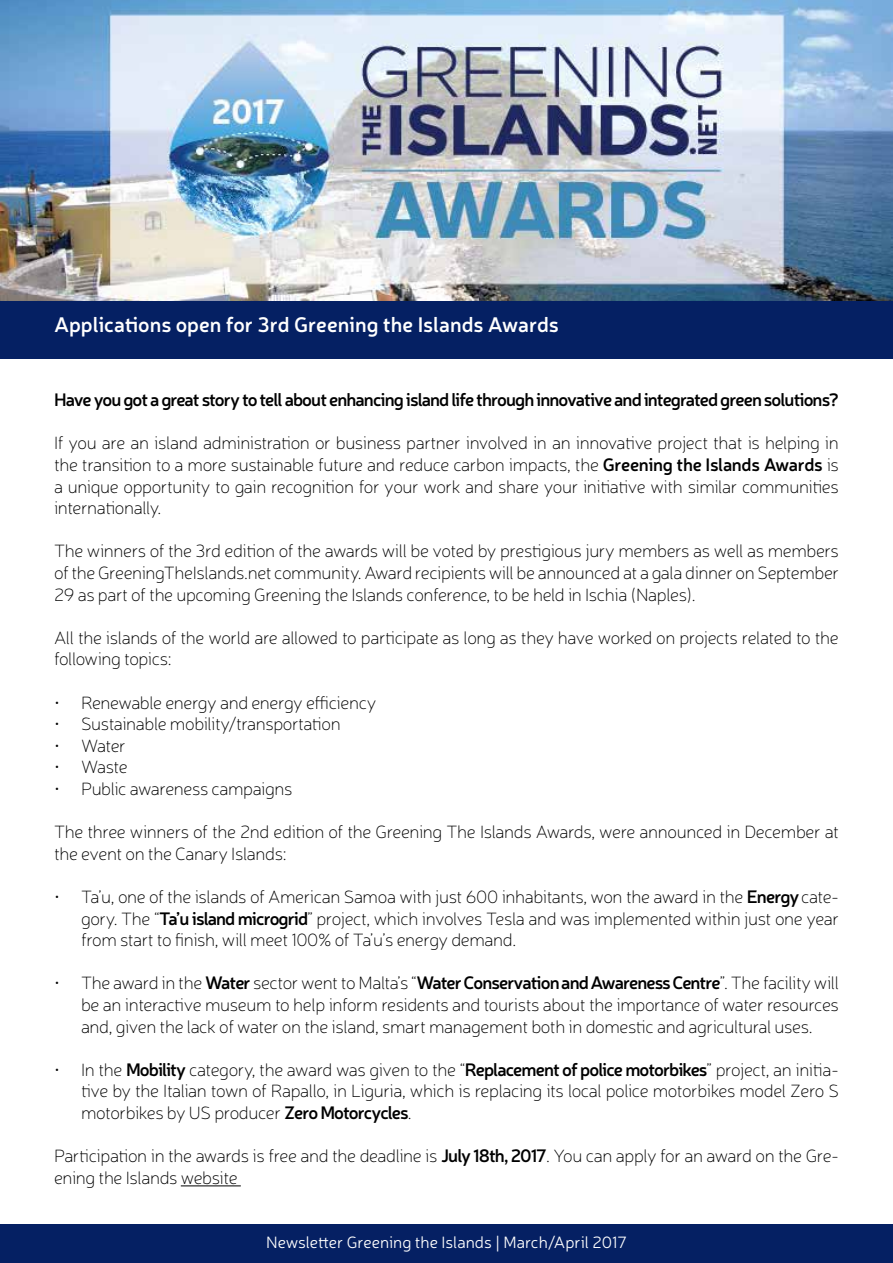
<style>
.page{position:relative;width:893px;height:1263px;background:#fff}
.page>*{position:absolute;margin:0;border:0;box-sizing:border-box;transform-origin:0 0}
.t1{font:600 21px "Neris";color:#fff}
.t2{font:100 18px/21.6px "Neris";letter-spacing:-.02em;color:#000;text-align:justify}
.t3{font:600 18px "Neris";letter-spacing:-.05em;color:#000}
.t4{font:300 16.5px "Neris";color:#fff}
.s1{font-weight:600}
</style>
<div class="page">
<div style="left:0;top:297px;width:893px;height:62px;background:#052063"></div>
<hr style="left:181px;top:1185px;width:60px;height:1px;background:#000">
<div style="left:0;top:1224px;width:893px;height:39px;background:#052063"></div>
<img style="left:0;top:0;width:893px;height:301px">
<p class="t1" style="left:54px;top:310px;width:506px">Applications open for 3rd Greening the Islands Awards</p>
<p class="t3" style="left:54px;top:387px;width:786px">Have you got a great story to tell about enhancing island life through innovative and integrated green solutions?</p>
<p class="t2" style="left:54px;top:432px;width:786px">If you are an island administration or business partner involved in an innovative project that is helping in the transition to a more sustainable future and reduce carbon impacts, the <span class="s1">Greening the Islands Awards</span> is a unique opportunity to gain recognition for your work and share your initiative with similar communities internationally.</p>
<p class="t2" style="left:54px;top:540px;width:787px">The winners of the 3rd edition of the awards will be voted by prestigious jury members as well as members of the GreeningTheIslands.net community. Award recipients will be announced at a gala dinner on September 29 as part of the upcoming Greening the Islands conference, to be held in Ischia (Naples).</p>
<p class="t2" style="left:54px;top:626px;width:786px">All the islands of the world are allowed to participate as long as they have worked on projects related to the following topics:</p>
<p class="t2" style="left:54px;top:691px;width:324px">• Renewable energy and energy efficiency</p>
<p class="t2" style="left:54px;top:713px;width:288px">• Sustainable mobility/transportation</p>
<p class="t2" style="left:54px;top:734px;width:73px">• Water</p>
<p class="t2" style="left:54px;top:756px;width:75px">• Waste</p>
<p class="t2" style="left:54px;top:778px;width:240px">• Public awareness campaigns</p>
<p class="t2" style="left:54px;top:821px;width:786px">The three winners of the 2nd edition of the Greening The Islands Awards, were announced in December at the event on the Canary Islands:</p>
<p class="t2" style="left:81px;top:886px;width:759px;text-indent:-27px">• Ta’u, one of the islands of American Samoa with just 600 inhabitants, won the award in the <span class="s1">Energy</span> cate&shy;gory. The “<span class="s1">Ta’u island microgrid</span>” project, which involves Tesla and was implemented within just one year from start to finish, will meet 100% of Ta’u’s energy demand.</p>
<p class="t2" style="left:81px;top:972px;width:759px;text-indent:-27px">• The award in the <span class="s1">Water</span> sector went to Malta’s “<span class="s1">Water Conservation and Awareness Centre</span>”. The facility will be an interactive museum to help inform residents and tourists about the importance of water resources and, given the lack of water on the island, smart management both in domestic and agricultural uses.</p>
<p class="t2" style="left:81px;top:1058px;width:759px;text-indent:-27px">• In the <span class="s1">Mobility</span> category, the award was given to the “<span class="s1">Replacement of police motorbikes</span>” project, an initia&shy;tive by the Italian town of Rapallo, in Liguria, which is replacing its local police motorbikes model Zero S motorbikes by US producer <span class="s1">Zero Motorcycles</span>.</p>
<p class="t2" style="left:54px;top:1145px;width:786px">Participation in the awards is free and the deadline is <span class="s1">July18th, 2017</span>. You can apply for an award on the Gre&shy;ening the Islands website</p>
<p class="t4" style="left:266px;top:1231px;width:362px">Newsletter Greening the Islands | March/April 2017</p>
</div>
